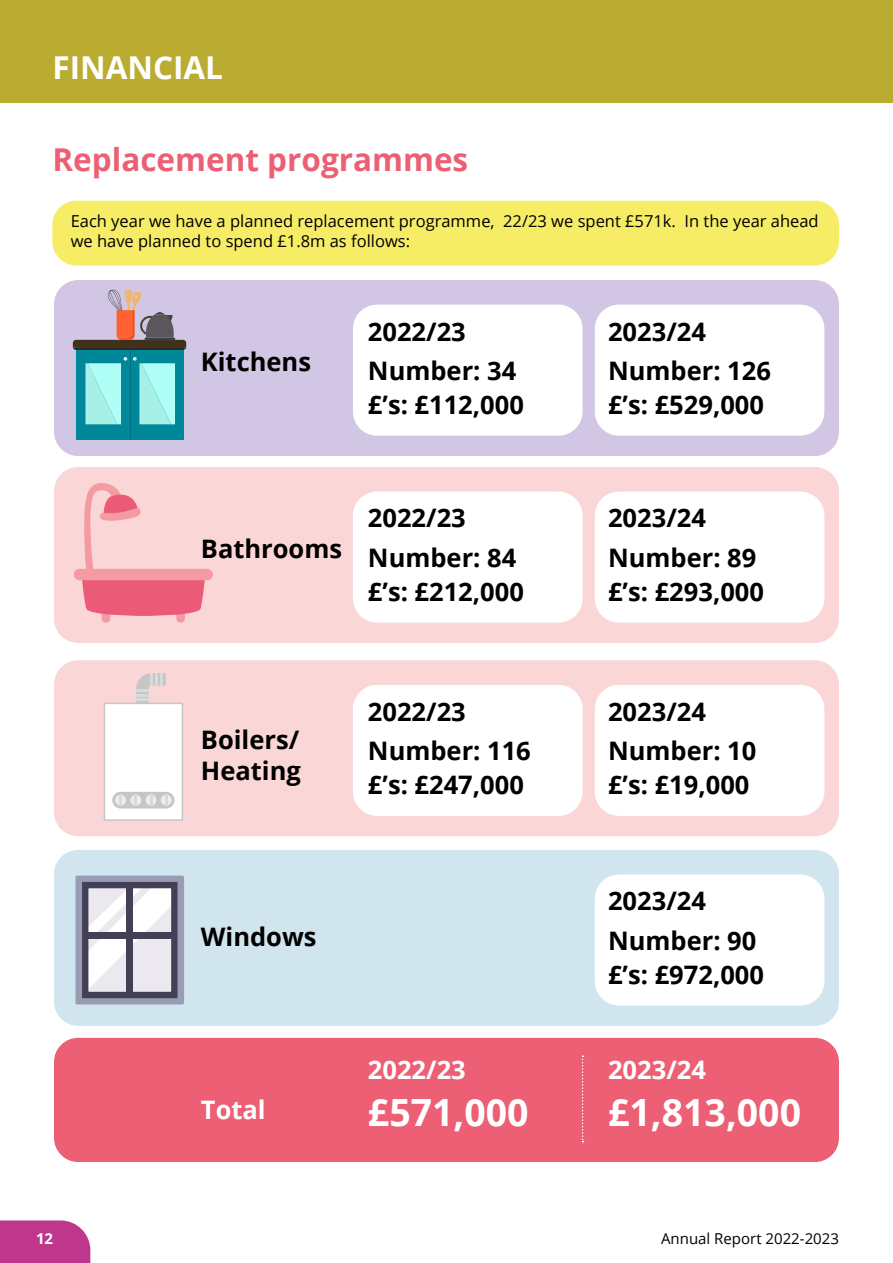
<style>
.page{position:relative;width:893px;height:1263px;background:#fff}
.page>*{position:absolute;margin:0;border:0;box-sizing:border-box;transform-origin:0 0}
.t1{font:700 37.5px "Open Sans";color:#fff}
.t2{font:700 31.5px "Open Sans";color:#ec5f74}
.t3{font:700 31.5px "Open Sans";color:#fff}
.t4{font:700 25.5px/30.6px "Open Sans";color:#000}
.t5{font:700 25.5px "Open Sans";color:#fff}
.t6{font:16.5px/19.8px "Open Sans";color:#000}
.t7{font:15px "Open Sans";color:#000}
.t8{font:700 15px "Open Sans";color:#fff}
</style>
<div class="page">
<svg style="left:0;top:1220px;width:90px;height:43px;background:#c14292"></svg>
<div style="left:52px;top:201px;width:787px;height:65px;background:#f7ec66;border-radius:24px"></div>
<div style="left:0;top:0;width:893px;height:103px;background:#b9ac30"></div>
<div style="left:54px;top:280px;width:785px;height:176px;background:#d1c6e3;border-radius:24px"></div>
<div style="left:54px;top:467px;width:785px;height:176px;background:#fad6d6;border-radius:24px"></div>
<div style="left:54px;top:660px;width:785px;height:176px;background:#fad6d6;border-radius:24px"></div>
<div style="left:54px;top:850px;width:785px;height:176px;background:#d1e5ee;border-radius:24px"></div>
<div style="left:54px;top:1038px;width:785px;height:124px;background:#ec5f74;border-radius:24px"></div>
<div style="left:595px;top:305px;width:229px;height:131px;background:#fff;border-radius:24px"></div>
<div style="left:595px;top:492px;width:229px;height:131px;background:#fff;border-radius:24px"></div>
<div style="left:595px;top:685px;width:229px;height:131px;background:#fff;border-radius:24px"></div>
<div style="left:595px;top:874px;width:229px;height:131px;background:#fff;border-radius:24px"></div>
<div style="left:353px;top:305px;width:230px;height:131px;background:#fff;border-radius:24px"></div>
<div style="left:353px;top:492px;width:230px;height:131px;background:#fff;border-radius:24px"></div>
<div style="left:353px;top:685px;width:230px;height:131px;background:#fff;border-radius:24px"></div>
<div style="left:76px;top:347px;width:108px;height:93px;background:#008799"></div>
<hr style="left:130px;top:350px;width:1px;height:90px;background:#006e80">
<svg style="left:133px;top:357px;width:42px;height:67px"></svg>
<svg style="left:85px;top:357px;width:42px;height:67px"></svg>
<svg style="left:73px;top:289px;width:113px;height:61px"></svg>
<div style="left:102px;top:606px;width:8px;height:17px;background:#f39aa3;border-radius:4px"></div>
<div style="left:176px;top:606px;width:9px;height:17px;background:#f39aa3;border-radius:4px"></div>
<div style="left:74px;top:569px;width:139px;height:11px;background:#f39aa3;border-radius:6px"></div>
<svg style="left:81px;top:483px;width:124px;height:133px"></svg>
<svg style="left:136px;top:673px;width:30px;height:30px"></svg>
<div style="left:104px;top:703px;width:79px;height:118px;background:#fff;border:2px solid #c6c6c6"></div>
<div style="left:112px;top:792px;width:63px;height:16px;background:#c6c6c6;border-radius:8px"></div>
<div style="left:115px;top:795px;width:11px;height:10px;background:#ededed;border-radius:50%"></div>
<svg style="left:119px;top:794px;width:3px;height:12px"></svg>
<div style="left:161px;top:795px;width:11px;height:10px;background:#ededed;border-radius:50%"></div>
<svg style="left:165px;top:794px;width:3px;height:12px"></svg>
<svg style="left:146px;top:795px;width:10px;height:10px"></svg>
<svg style="left:150px;top:794px;width:2px;height:12px"></svg>
<div style="left:130px;top:795px;width:11px;height:10px;background:#ededed;border-radius:50%"></div>
<svg style="left:134px;top:794px;width:3px;height:12px"></svg>
<svg style="left:582px;top:1055px;width:2px;height:87px"></svg>
<div style="left:76px;top:875px;width:108px;height:129px;background:#999cb3;border-radius:2px"></div>
<svg style="left:89px;top:889px;width:82px;height:102px;background:#f1eff4"></svg>
<div style="left:82px;top:882px;width:96px;height:116px;border:6px solid #424054"></div>
<div style="left:126px;top:886px;width:7px;height:108px;background:#424054"></div>
<div style="left:83px;top:932px;width:93px;height:6px;background:#424054"></div>
<p class="t3" style="left:52px;top:45px;width:172px">FINANCIAL</p>
<p class="t2" style="left:52px;top:137px;width:417px">Replacement programmes</p>
<p class="t6" style="left:71px;top:211px;width:749px">Each year we have a planned replacement programme, 22/23 we spent £571k. In the year ahead we have planned to spend £1.8m as follows:</p>
<p class="t4" style="left:201px;top:346px;width:112px">Kitchens</p>
<p class="t4" style="left:368px;top:315px;width:99px">2022/23</p>
<p class="t4" style="left:368px;top:355px;width:150px">Number: 34</p>
<p class="t4" style="left:368px;top:389px;width:157px">£’s: £112,000</p>
<p class="t4" style="left:201px;top:533px;width:143px">Bathrooms</p>
<p class="t4" style="left:368px;top:502px;width:99px">2022/23</p>
<p class="t4" style="left:368px;top:542px;width:150px">Number: 84</p>
<p class="t4" style="left:368px;top:576px;width:157px">£’s: £212,000</p>
<p class="t4" style="left:608px;top:315px;width:99px">2023/24</p>
<p class="t4" style="left:608px;top:355px;width:164px">Number: 126</p>
<p class="t4" style="left:608px;top:389px;width:157px">£’s: £529,000</p>
<p class="t4" style="left:608px;top:502px;width:99px">2023/24</p>
<p class="t4" style="left:608px;top:542px;width:150px">Number: 89</p>
<p class="t4" style="left:608px;top:576px;width:157px">£’s: £293,000</p>
<p class="t4" style="left:201px;top:724px;width:101px">Boilers/<br>Heating</p>
<p class="t4" style="left:201px;top:921px;width:117px">Windows</p>
<p class="t5" style="left:201px;top:1092px;width:66px">Total</p>
<p class="t4" style="left:368px;top:695px;width:99px">2022/23</p>
<p class="t4" style="left:608px;top:695px;width:99px">2023/24</p>
<p class="t4" style="left:368px;top:735px;width:164px">Number: 116</p>
<p class="t4" style="left:608px;top:735px;width:150px">Number: 10</p>
<p class="t4" style="left:368px;top:769px;width:157px">£’s: £247,000</p>
<p class="t4" style="left:608px;top:769px;width:143px">£’s: £19,000</p>
<p class="t4" style="left:608px;top:885px;width:99px">2023/24</p>
<p class="t4" style="left:608px;top:924px;width:150px">Number: 90</p>
<p class="t4" style="left:608px;top:958px;width:157px">£’s: £972,000</p>
<p class="t5" style="left:368px;top:1052px;width:99px">2022/23</p>
<p class="t5" style="left:608px;top:1052px;width:99px">2023/24</p>
<h1 class="t1" style="left:368px;top:1086px;width:162px">£571,000</h1>
<h1 class="t1" style="left:608px;top:1086px;width:195px">£1,813,000</h1>
<p class="t8" style="left:36px;top:1227px;width:19px">12</p>
<p class="t7" style="left:661px;top:1228px;width:179px">Annual Report 2022-2023</p>
</div>
